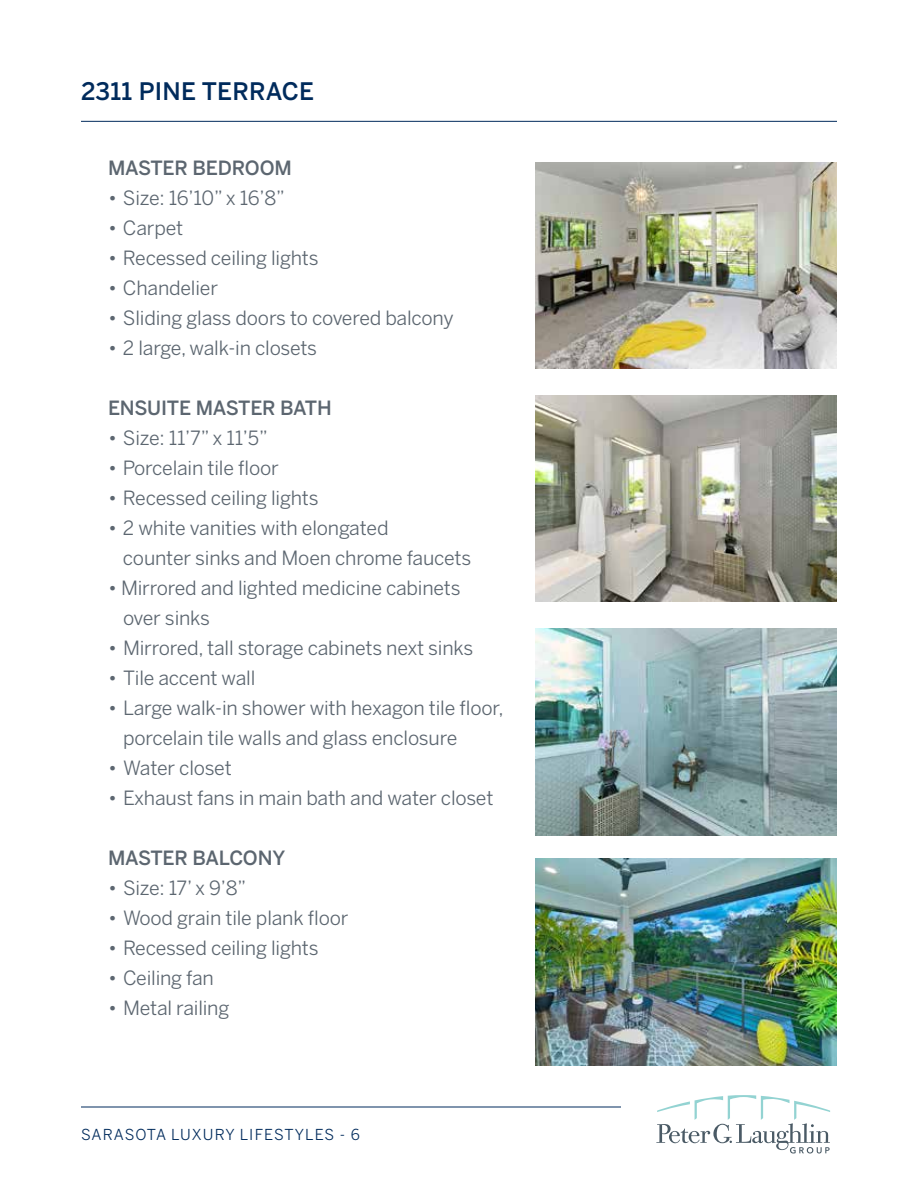
<style>
.page{position:relative;width:918px;height:1188px;background:#fff}
.page>*{position:absolute;margin:0;border:0;box-sizing:border-box;transform-origin:0 0}
.t1{font:500 24px "Benton Sans";letter-spacing:.01em;color:#002b5c}
.t2{font:19.5px/30px "Benton Sans";letter-spacing:-.01em;color:#5c6670}
.t3{font:500 19.5px "Benton Sans";letter-spacing:-.01em;color:#5c6670}
.t4{font:15px "Benton Sans";letter-spacing:.065em;color:#002b5c}
</style>
<div class="page">
<svg style="left:656px;top:1095px;width:174px;height:59px"></svg>
<hr style="left:81px;top:1107px;width:540px;height:1px;background:#002b5c">
<hr style="left:81px;top:121px;width:756px;height:1px;background:#002b5c">
<img style="left:536px;top:628px;width:301px;height:207px">
<img style="left:536px;top:162px;width:301px;height:207px">
<img style="left:536px;top:395px;width:301px;height:207px">
<img style="left:536px;top:859px;width:301px;height:207px">
<p class="t1" style="left:81px;top:77px;width:235px">2311 PINE TERRACE</p>
<p class="t3" style="left:108px;top:157px;width:185px">MASTER BEDROOM</p>
<p class="t2" style="left:108px;top:183px;width:179px">• Size: 16’10” x 16’8”</p>
<p class="t2" style="left:108px;top:213px;width:77px">• Carpet</p>
<p class="t2" style="left:108px;top:243px;width:212px">• Recessed ceiling lights</p>
<p class="t2" style="left:108px;top:273px;width:112px">• Chandelier</p>
<p class="t2" style="left:108px;top:303px;width:347px">• Sliding glass doors to covered balcony</p>
<p class="t2" style="left:108px;top:333px;width:211px">• 2 large, walk-in closets</p>
<p class="t3" style="left:108px;top:396px;width:225px">ENSUITE MASTER BATH</p>
<p class="t2" style="left:108px;top:423px;width:161px">• Size: 11’7” x 11’5”</p>
<p class="t2" style="left:108px;top:453px;width:172px">• Porcelain tile floor</p>
<p class="t2" style="left:108px;top:483px;width:212px">• Recessed ceiling lights</p>
<p class="t2" style="left:123px;top:513px;width:350px;text-indent:-15px">• 2 white vanities with elongated<br>counter sinks and Moen chrome faucets</p>
<p class="t2" style="left:123px;top:573px;width:339px;text-indent:-15px">• Mirrored and lighted medicine cabinets over sinks</p>
<p class="t2" style="left:108px;top:633px;width:367px">• Mirrored, tall storage cabinets next sinks</p>
<p class="t2" style="left:108px;top:663px;width:149px">• Tile accent wall</p>
<p class="t2" style="left:123px;top:693px;width:382px;text-indent:-15px">• Large walk-in shower with hexagon tile floor, porcelain tile walls and glass enclosure</p>
<p class="t2" style="left:108px;top:753px;width:125px">• Water closet</p>
<p class="t2" style="left:108px;top:783px;width:387px">• Exhaust fans in main bath and water closet</p>
<p class="t3" style="left:108px;top:846px;width:179px">MASTER BALCONY</p>
<p class="t2" style="left:108px;top:873px;width:140px">• Size: 17’ x 9’8”</p>
<p class="t2" style="left:108px;top:903px;width:242px">• Wood grain tile plank floor</p>
<p class="t2" style="left:108px;top:933px;width:212px">• Recessed ceiling lights</p>
<p class="t2" style="left:108px;top:963px;width:107px">• Ceiling fan</p>
<p class="t2" style="left:108px;top:993px;width:123px">• Metal railing</p>
<p class="t4" style="left:81px;top:1126px;width:281px">SARASOTA LUXURY LIFESTYLES - 6</p>
</div>
